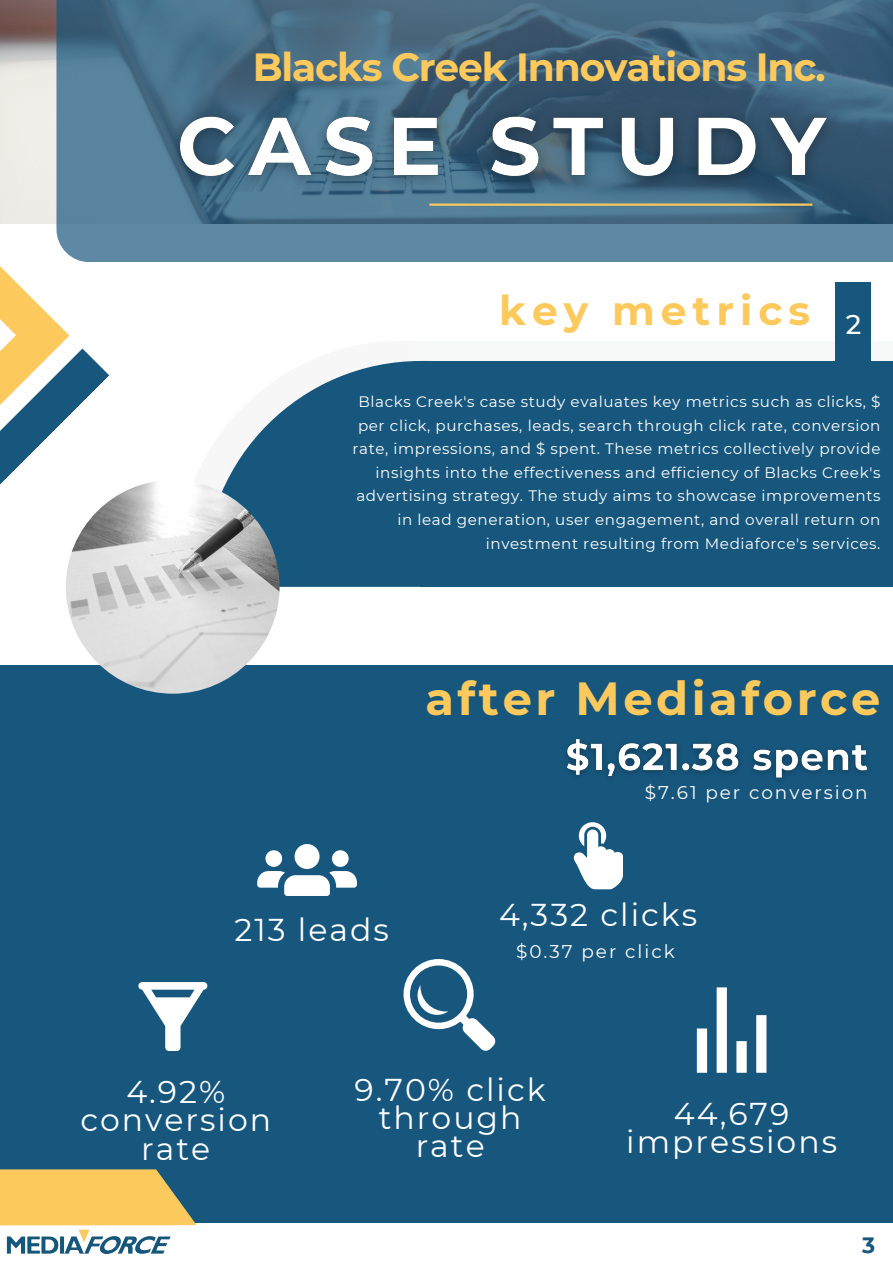
<style>
.page{position:relative;width:893px;height:1264px;background:#fff}
.page>*{position:absolute;margin:0;border:0;box-sizing:border-box;transform-origin:0 0}
.t1{font:700 46.35px "Montserrat";letter-spacing:.075em;color:#fcc95d}
.t2{font:700 40.8px "Montserrat";letter-spacing:.15em;color:#fcc95d}
.t3{font:700 39.15px "Montserrat";letter-spacing:-.03em;color:#fcc95d}
.t4{font:31.5px/28.2px "Montserrat";letter-spacing:.065em;color:#fff;text-align:center}
.t5{font:500 27px "Montserrat";color:#fff}
.t6{font:700 22.05px "Montserrat";color:#17577e}
.t7{font:18.45px "Montserrat";letter-spacing:.105em;color:#fff}
.t8{font:15.15px/23.7px "Montserrat";letter-spacing:.04em;color:#fff;text-align:right}
</style>
<div class="page">
<img style="left:0;top:0;width:56px;height:223px">
<svg style="left:56px;top:0;width:836px;height:262px;background:#4b728b"></svg>
<hr style="left:429px;top:203px;width:383px;height:3px;background:#fcc95d">
<div style="left:412px;top:341px;width:480px;height:222px;background:#f7f8f8"></div>
<div style="left:835px;top:282px;width:36px;height:86px;background:#17577e"></div>
<div style="left:420px;top:361px;width:472px;height:225px;background:#17577e"></div>
<svg style="left:206px;top:361px;width:224px;height:226px;fill:#17577e"></svg>
<div style="left:0;top:665px;width:892px;height:557px;background:#17577e"></div>
<svg style="left:257px;top:844px;width:100px;height:52px"></svg>
<svg style="left:403px;top:959px;width:93px;height:92px"></svg>
<svg style="left:138px;top:982px;width:69px;height:68px"></svg>
<svg style="left:696px;top:987px;width:70px;height:85px"></svg>
<img style="left:66px;top:480px;width:213px;height:213px;border-radius:50%">
<svg style="left:573px;top:822px;width:49px;height:67px"></svg>
<svg style="left:0;top:1169px;width:196px;height:56px;background:#e3bc60"></svg>
<img style="left:6px;top:1224px;width:166px;height:31px">
<svg style="left:0;top:255px;width:109px;height:286px"></svg>
<img style="left:159px;top:97px;width:689px;height:104px">
<img style="left:566px;top:739px;width:302px;height:41px">
<p class="t3" style="left:253px;top:43px;width:574px">Blacks Creek Innovations Inc.</p>
<p class="t2" style="left:499px;top:285px;width:312px">key metrics</p>
<p class="t5" style="left:845px;top:307px;width:17px">2</p>
<p class="t8" style="left:352px;top:389px;width:529px">Blacks Creek's case study evaluates key metrics such as clicks, $ per click, purchases, leads, search through click rate, conversion rate, impressions, and $ spent. These metrics collectively provide insights into the effectiveness and efficiency of Blacks Creek's advertising strategy. The study aims to showcase improvements in lead generation, user engagement, and overall return on investment resulting from Mediaforce's services.</p>
<p class="t1" style="left:425px;top:669px;width:456px">after Mediaforce</p>
<p class="t4" style="left:234px;top:915px;width:156px">213 leads</p>
<p class="t7" style="left:644px;top:780px;width:224px">$7.61 per conversion</p>
<p class="t4" style="left:499px;top:900px;width:200px">4,332 clicks</p>
<p class="t7" style="left:516px;top:939px;width:160px">$0.37 per click</p>
<p class="t4" style="left:80px;top:1077px;width:192px">4.92% conversion rate</p>
<p class="t4" style="left:354px;top:1075px;width:193px">9.70% click through rate</p>
<p class="t4" style="left:626px;top:1099px;width:212px">44,679 impressions</p>
<p class="t6" style="left:862px;top:1231px;width:15px">3</p>
</div>
